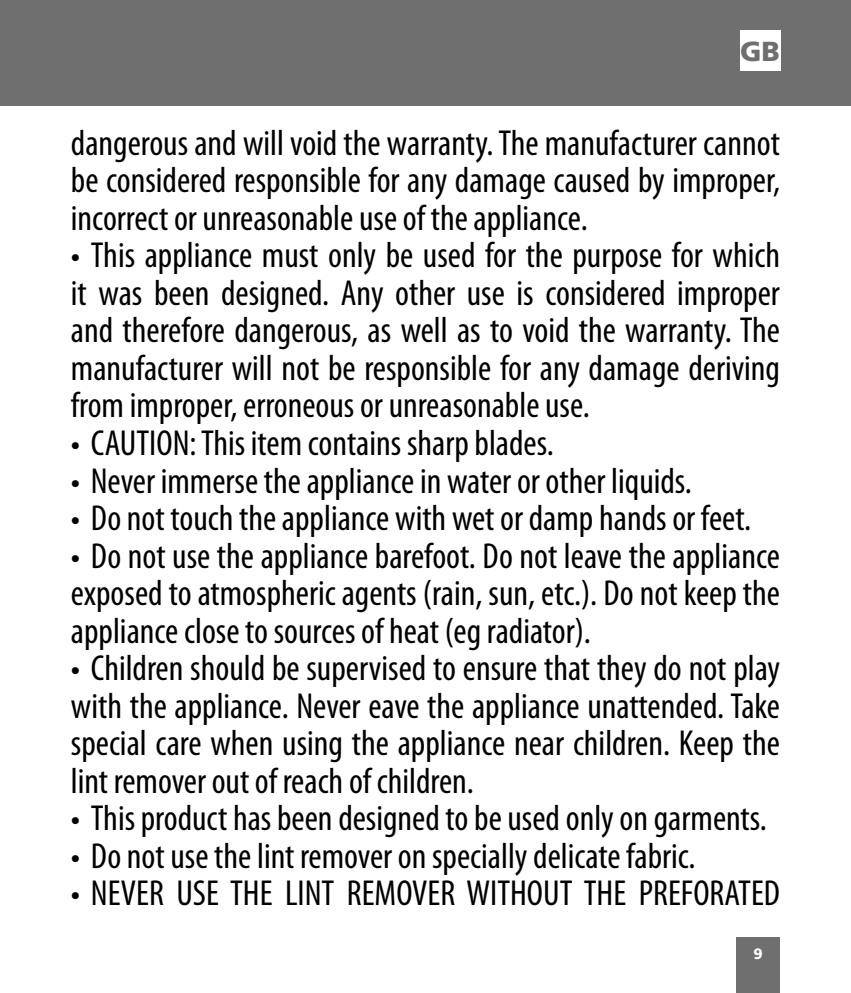
<style>
.page{position:relative;width:851px;height:993px;background:#fff}
.page>*{position:absolute;margin:0;border:0;box-sizing:border-box;transform-origin:0 0}
.t1{font:condensed 36.25px/37.5px "Myriad Pro";color:#000;text-align:justify}
.t2{font:900 27.5px "Frutiger LT Std";color:#706f6f}
.t3{font:900 15px "Frutiger LT Std";color:#fff}
</style>
<div class="page">
<div style="left:0;top:0;width:850px;height:106px;background:#706f6f"></div>
<div style="left:736px;top:937px;width:44px;height:55px;background:#706f6f"></div>
<div style="left:740px;top:31px;width:40px;height:40px;background:#fff"></div>
<p class="t2" style="left:740px;top:35px;width:41px">GB</p>
<p class="t1" style="left:71px;top:124px;width:710px">dangerous and will void the warranty. The manufacturer cannot be considered responsible for any damage caused by improper, incorrect or unreasonable use of the appliance.</p>
<p class="t1" style="left:71px;top:236px;width:710px">• This appliance must only be used for the purpose for which it was been designed. Any other use is considered improper and therefore dangerous, as well as to void the warranty. The manufacturer will not be responsible for any damage deriving from improper, erroneous or unreasonable use.</p>
<p class="t1" style="left:71px;top:423px;width:484px">• CAUTION: This item contains sharp blades.</p>
<p class="t1" style="left:71px;top:461px;width:622px">• Never immerse the appliance in water or other liquids.</p>
<p class="t1" style="left:71px;top:498px;width:681px">• Do not touch the appliance with wet or damp hands or feet.</p>
<p class="t1" style="left:71px;top:536px;width:710px">• Do not use the appliance barefoot. Do not leave the appliance exposed to atmospheric agents (rain, sun, etc.). Do not keep the appliance close to sources of heat (eg radiator).</p>
<p class="t1" style="left:71px;top:648px;width:710px">• Children should be supervised to ensure that they do not play with the appliance. Never eave the appliance unattended. Take special care when using the appliance near children. Keep the lint remover out of reach of children.</p>
<p class="t1" style="left:71px;top:798px;width:697px">• This product has been designed to be used only on garments.</p>
<p class="t1" style="left:71px;top:836px;width:626px">• Do not use the lint remover on specially delicate fabric.</p>
<p class="t1" style="left:71px;top:873px;width:710px">• NEVER USE THE LINT REMOVER WITHOUT THE PREFORATED</p>
<p class="t3" style="left:753px;top:944px;width:11px">9</p>
</div>
